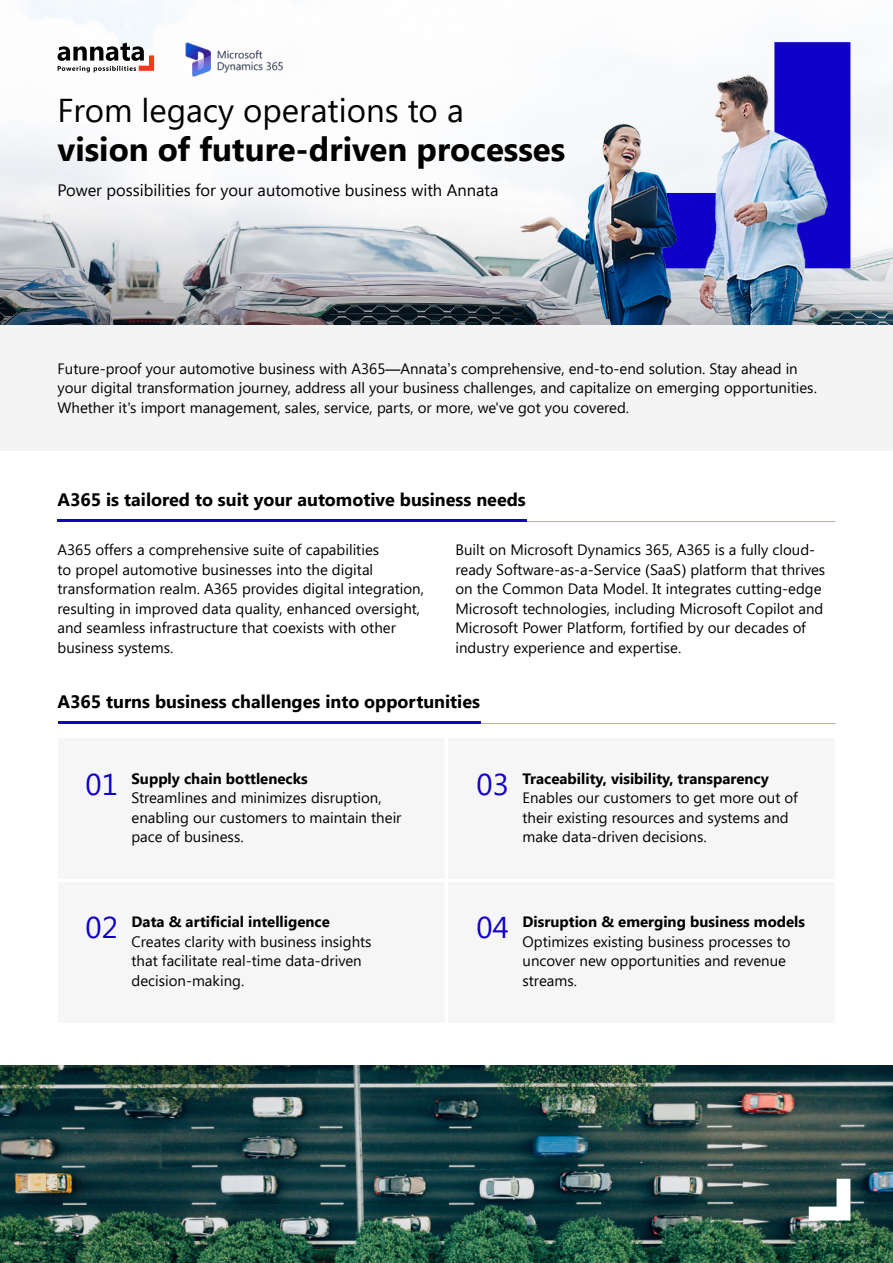
<style>
.page{position:relative;width:893px;height:1263px;background:#fff}
.page>*{position:absolute;margin:0;border:0;box-sizing:border-box;transform-origin:0 0}
.t1{font:700 33px "Segoe UI";color:#000}
.t2{font:33px "Segoe UI";color:#000}
.t3{font:30px "Segoe UI";color:#1001c9}
.t4{font:700 18px "Segoe UI";color:#000}
.t5{font:16.5px "Segoe UI";color:#000}
.t6{font:15px/19.5px "Segoe UI";color:#000}
.t7{font:700 15px "Segoe UI";color:#000}
.s1{font-family:"Arial"}
.s2{font-size:30px;color:#1001c9}
.s3{font-weight:700}
</style>
<div class="page">
<img style="left:0;top:0;width:893px;height:325px">
<div style="left:0;top:325px;width:893px;height:126px;background:#f4f4f4"></div>
<img style="left:0;top:1065px;width:893px;height:198px">
<div style="left:58px;top:739px;width:386px;height:140px;background:#f6f6f6"></div>
<div style="left:58px;top:882px;width:386px;height:141px;background:#f6f6f6"></div>
<div style="left:448px;top:739px;width:387px;height:140px;background:#f6f6f6"></div>
<div style="left:448px;top:882px;width:387px;height:141px;background:#f6f6f6"></div>
<hr style="left:58px;top:521px;width:777px;height:1px;background:#aea8fb">
<hr style="left:58px;top:723px;width:777px;height:1px;background:#aea8fb">
<hr style="left:58px;top:519px;width:469px;height:2px;background:#1001c9">
<hr style="left:58px;top:721px;width:422px;height:2px;background:#1001c9">
<svg style="left:809px;top:1179px;width:41px;height:41px"></svg>
<svg style="left:58px;top:43px;width:96px;height:29px"></svg>
<img style="left:184px;top:42px;width:99px;height:35px">
<h1 class="t2" style="left:58px;top:98px;width:408px">From legacy operations to a</h1>
<h1 class="t1" style="left:58px;top:137px;width:509px">vision of future-driven processes</h1>
<p class="t5" style="left:58px;top:184px;width:442px">Power possibilities for your automotive business with Annata</p>
<p class="t6" style="left:58px;top:360px;width:761px">Future-proof your automotive business with A365<span class="s1">—</span>Annata<span class="s1">’</span>s comprehensive, end-to-end solution. Stay ahead in your digital transformation journey, address all your business challenges, and capitalize on emerging opportunities.<br>Whether it's import management, sales, service, parts, or more, we've got you covered.</p>
<p class="t4" style="left:58px;top:493px;width:470px">A365 is tailored to suit your automotive business needs</p>
<p class="t6" style="left:58px;top:542px;width:368px">A365 offers a comprehensive suite of capabilities<br>to propel automotive businesses into the digital transformation realm. A365 provides digital integration, resulting in improved data quality, enhanced oversight, and seamless infrastructure that coexists with other business systems.</p>
<p class="t6" style="left:455px;top:542px;width:371px">Built on Microsoft Dynamics 365, A365 is a fully cloud&shy;ready Software-as-a-Service <span class="s1">(</span>SaaS<span class="s1">)</span> platform that thrives on the Common Data Model. It integrates cutting-edge Microsoft technologies, including Microsoft Copilot and Microsoft Power Platform, fortified by our decades of industry experience and expertise.</p>
<p class="t4" style="left:58px;top:695px;width:424px">A365 turns business challenges into opportunities</p>
<h2 class="t3" style="left:86px;top:772px;width:34px">01</h2>
<p class="t7" style="left:132px;top:772px;width:178px">Supply chain bottlenecks</p>
<p class="t6" style="left:132px;top:789px;width:271px">Streamlines and minimizes disruption, enabling our customers to maintain their pace of business.</p>
<p class="t6" style="left:522px;top:770px;width:277px;text-indent:-46px"><span class="s2">03</span> <span class="s3">Traceability, visibility, transparency </span>Enables our customers to get more out of their existing resources and systems and make data-driven decisions.</p>
<p class="t6" style="left:132px;top:914px;width:242px;text-indent:-46px"><span class="s2">02</span> <span class="s3">Data &amp; artificial intelligence </span>Creates clarity with business insights that facilitate real-time data-driven decision-making.</p>
<p class="t6" style="left:522px;top:914px;width:284px;text-indent:-46px"><span class="s2">04</span> <span class="s3">Disruption &amp; emerging business models </span>Optimizes existing business processes to uncover new opportunities and revenue streams.</p>
</div>
